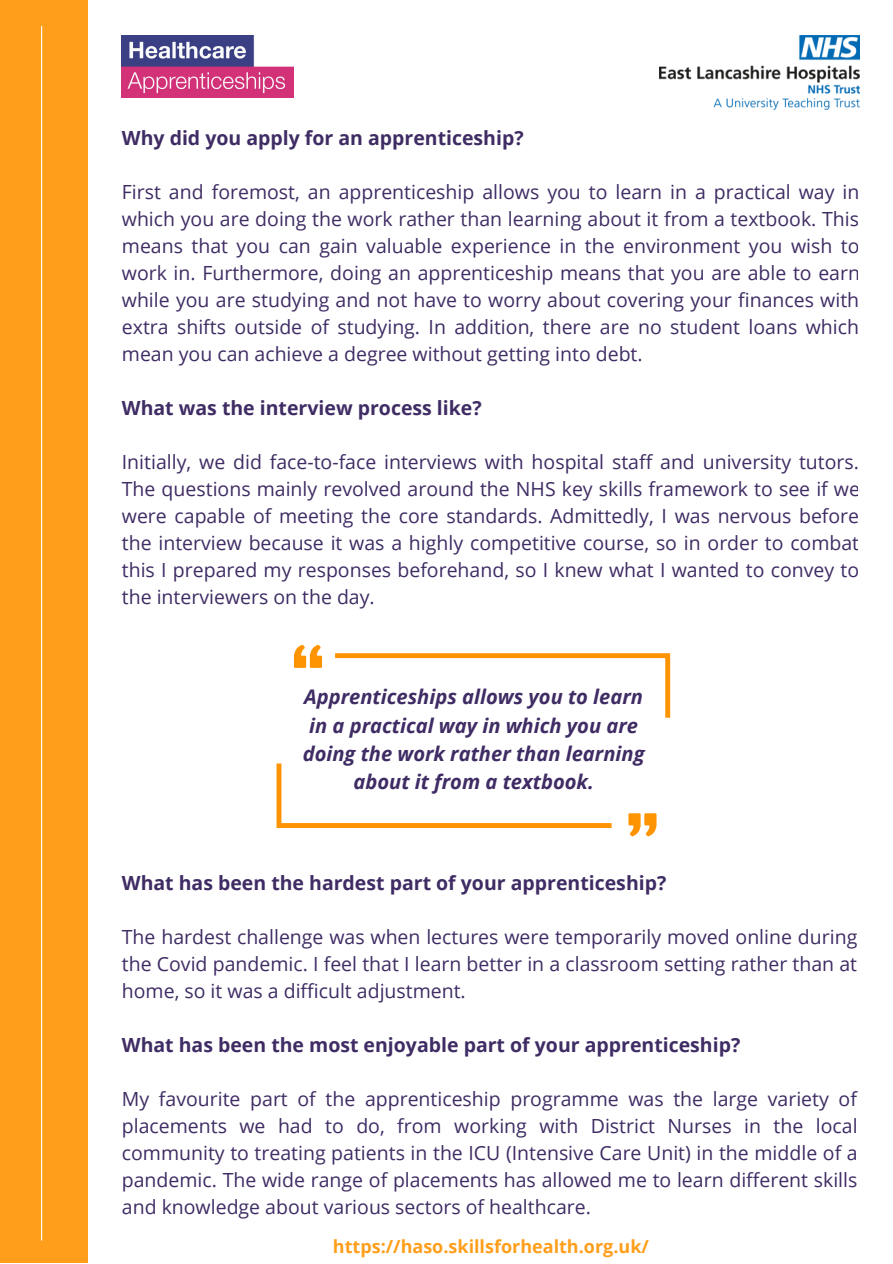
<style>
.page{position:relative;width:893px;height:1264px;background:#fff}
.page>*{position:absolute;margin:0;border:0;box-sizing:border-box;transform-origin:0 0}
.t1{font:italic 700 20.1px/28px "Open Sans";color:#3f2c64;text-align:center}
.t2{font:19.5px/27px "Open Sans";color:#3f2c64;text-align:justify}
.t3{font:700 19.5px "Open Sans";color:#3f2c64}
.t4{font:700 18px "Open Sans";color:#ff9e1b}
</style>
<div class="page">
<img style="left:122px;top:35px;width:172px;height:62px">
<div style="left:0;top:0;width:88px;height:1262px;background:#ff9e1b"></div>
<hr style="left:41px;top:26px;width:1px;height:1214px;background:#fff">
<svg style="left:294px;top:644px;width:28px;height:24px"></svg>
<svg style="left:628px;top:813px;width:28px;height:23px"></svg>
<svg style="left:335px;top:653px;width:335px;height:64px"></svg>
<svg style="left:276px;top:763px;width:335px;height:65px"></svg>
<img style="left:659px;top:35px;width:200px;height:74px">
<p class="t3" style="left:122px;top:124px;width:403px">Why did you apply for an apprenticeship?</p>
<p class="t2" style="left:122px;top:178px;width:739px">First and foremost, an apprenticeship allows you to learn in a practical way in which you are doing the work rather than learning about it from a textbook. This means that you can gain valuable experience in the environment you wish to work in. Furthermore, doing an apprenticeship means that you are able to earn while you are studying and not have to worry about covering your finances with extra shifts outside of studying. In addition, there are no student loans which mean you can achieve a degree without getting into debt.</p>
<p class="t3" style="left:122px;top:394px;width:361px">What was the interview process like?</p>
<p class="t2" style="left:122px;top:448px;width:739px">Initially, we did face-to-face interviews with hospital staff and university tutors.<br>The questions mainly revolved around the NHS key skills framework to see if we were capable of meeting the core standards. Admittedly, I was nervous before the interview because it was a highly competitive course, so in order to combat this I prepared my responses beforehand, so I knew what I wanted to convey to the interviewers on the day.</p>
<p class="t1" style="left:303px;top:682px;width:343px">Apprenticeships allows you to learn in a practical way in which you are doing the work rather than learning about it from a textbook.</p>
<p class="t3" style="left:122px;top:869px;width:546px">What has been the hardest part of your apprenticeship?</p>
<p class="t2" style="left:122px;top:923px;width:736px">The hardest challenge was when lectures were temporarily moved online during the Covid pandemic. I feel that I learn better in a classroom setting rather than at home, so it was a difficult adjustment.</p>
<p class="t3" style="left:122px;top:1031px;width:620px">What has been the most enjoyable part of your apprenticeship?</p>
<p class="t2" style="left:122px;top:1084px;width:737px">My favourite part of the apprenticeship programme was the large variety of placements we had to do, from working with District Nurses in the local community to treating patients in the ICU (Intensive Care Unit) in the middle of a pandemic. The wide range of placements has allowed me to learn different skills and knowledge about various sectors of healthcare.</p>
<p class="t4" style="left:333px;top:1233px;width:317px">https://haso.skillsforhealth.org.uk/</p>
</div>
